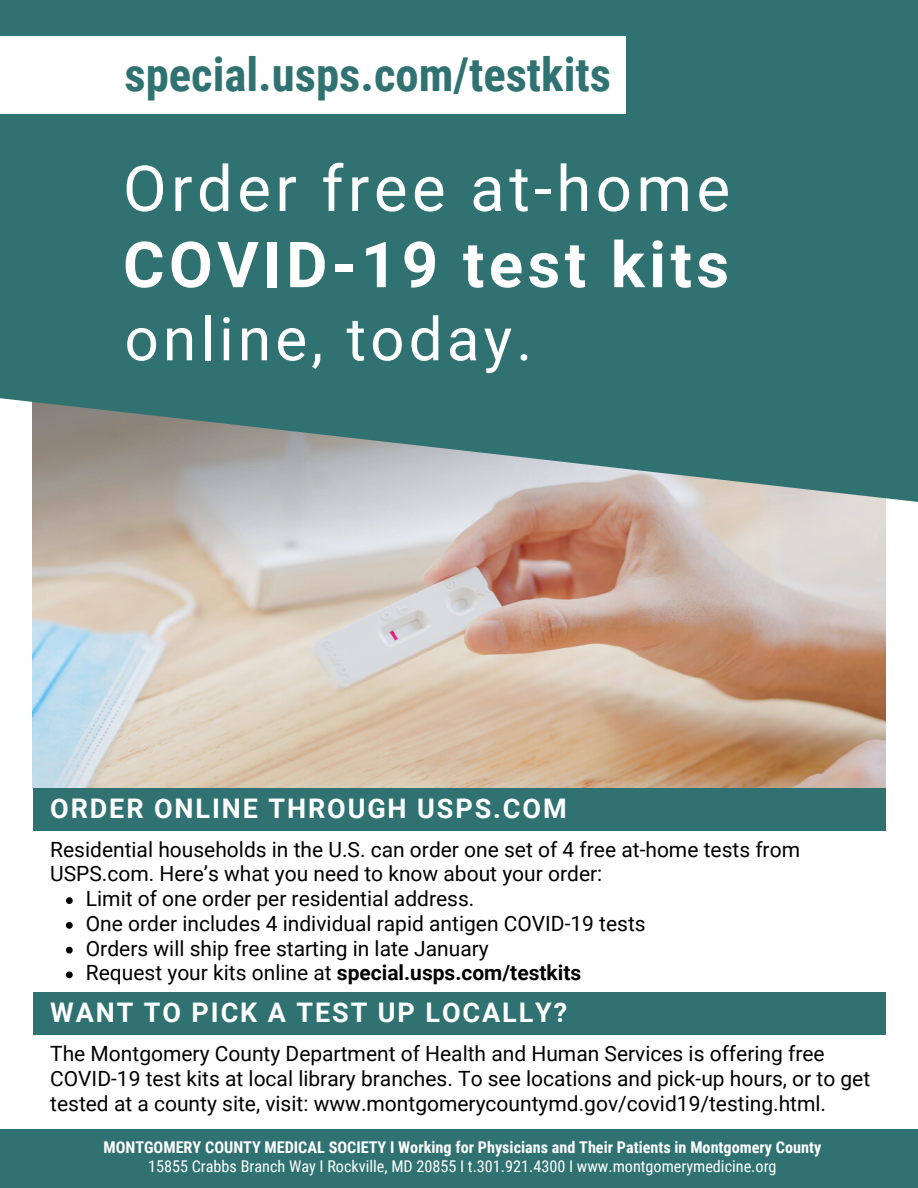
<style>
.page{position:relative;width:918px;height:1188px;background:#fff}
.page>*{position:absolute;margin:0;border:0;box-sizing:border-box;transform-origin:0 0}
.t1{font:63.45px "Roboto";letter-spacing:.07em;color:#fff}
.t2{font:700 63.45px "Roboto";letter-spacing:.07em;color:#fff}
.t3{font:60.15px "Roboto";letter-spacing:.07em;color:#fff}
.t4{font:700 46.8px "Roboto Condensed";color:#307272}
.t5{font:700 27px "Roboto";letter-spacing:.07em;color:#fff}
.t6{font:21px/24.8px "Roboto";color:#000}
.t7{font:700 21px "Roboto";color:#000}
.t8{font:700 16.2px "Roboto Condensed";color:#fff}
.t9{font:16.2px "Roboto Condensed";color:#fff}
.s1{font-weight:400}
</style>
<div class="page">
<img style="left:33px;top:609px;width:852px;height:179px">
<img style="left:33px;top:518px;width:852px;height:91px">
<svg style="left:0;top:0;width:918px;height:518px;background:#447c7b"></svg>
<div style="left:0;top:1129px;width:918px;height:59px;background:#307272"></div>
<div style="left:0;top:36px;width:626px;height:78px;background:#fff"></div>
<svg style="left:66px;top:897px;width:7px;height:7px"></svg>
<svg style="left:66px;top:922px;width:7px;height:7px"></svg>
<svg style="left:66px;top:947px;width:7px;height:6px"></svg>
<svg style="left:66px;top:971px;width:7px;height:7px"></svg>
<div style="left:33px;top:788px;width:852px;height:43px;background:#307272"></div>
<div style="left:33px;top:992px;width:852px;height:43px;background:#307272"></div>
<p class="t4" style="left:125px;top:48px;width:488px">special.usps.com/testkits</p>
<p class="t1" style="left:123px;top:152px;width:609px">Order free at-home</p>
<p class="t2" style="left:123px;top:228px;width:608px">COVID-19 test kits</p>
<p class="t3" style="left:125px;top:305px;width:409px">online, today.</p>
<p class="t5" style="left:50px;top:793px;width:518px">ORDER ONLINE THROUGH USPS.COM</p>
<p class="t6" style="left:50px;top:837px;width:751px">Residential households in the U.S. can order one set of 4 free at-home tests from<br>USPS.com. Here’s what you need to know about your order:</p>
<p class="t6" style="left:86px;top:887px;width:390px">Limit of one order per residential address.</p>
<p class="t6" style="left:86px;top:911px;width:561px">One order includes 4 individual rapid antigen COVID-19 tests</p>
<p class="t6" style="left:86px;top:936px;width:404px">Orders will ship free starting in late January</p>
<p class="t7" style="left:86px;top:961px;width:497px"><span class="s1">Request your kits online at</span> special.usps.com/testkits</p>
<p class="t5" style="left:50px;top:997px;width:519px">WANT TO PICK A TEST UP LOCALLY?</p>
<p class="t6" style="left:50px;top:1042px;width:822px">The Montgomery County Department of Health and Human Services is offering free<br>COVID-19 test kits at local library branches. To see locations and pick-up hours, or to get tested at a county site, visit: www.montgomerycountymd.gov/covid19/testing.html.</p>
<p class="t8" style="left:103px;top:1138px;width:719px">MONTGOMERY COUNTY MEDICAL SOCIETY I Working for Physicians and Their Patients in Montgomery County</p>
<p class="t9" style="left:148px;top:1157px;width:630px">15855 Crabbs Branch Way I Rockville, MD 20855 I t.301.921.4300 I www.montgomerymedicine.org</p>
</div>
